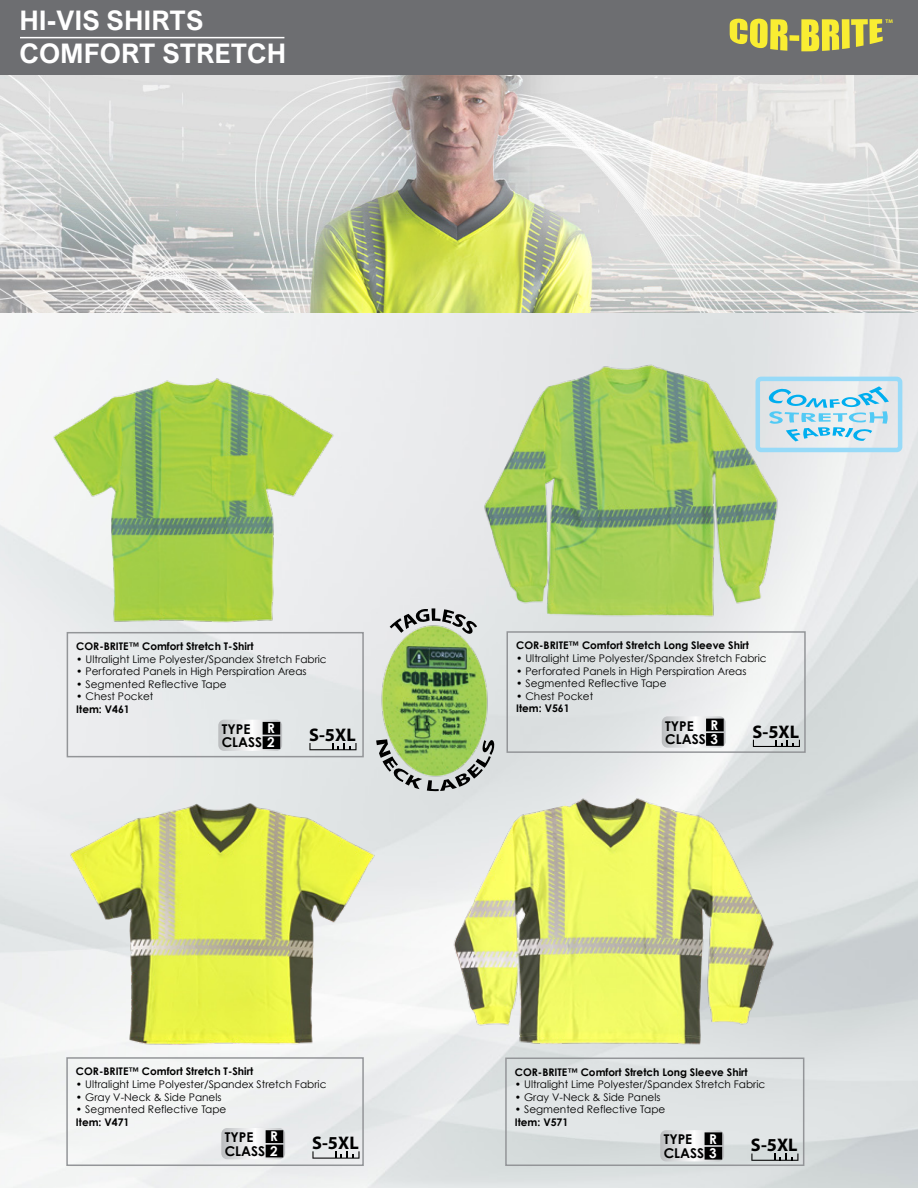
<style>
.page{position:relative;width:918px;height:1188px;background:#fff}
.page>*{position:absolute;margin:0;border:0;box-sizing:border-box;transform-origin:0 0}
.t1{font:700 27px "Arial Nova";color:#fff}
.t2{font:700 18.3px "Myriad Pro";color:#000}
.t3{font:700 13.5px/13.5px "Century Gothic";color:#000}
.t4{font:700 13.5px "Century Gothic";color:#fff}
.t5{font:10.5px "Century Gothic";color:#000}
.t6{font:700 10.5px "Century Gothic";color:#000}
.t7{font:700 5.4px "Myriad Pro";color:#f9ed32}
.s1{color:#fff}
</style>
<div class="page">
<img style="left:0;top:313px;width:918px;height:875px">
<img style="left:0;top:74px;width:918px;height:239px">
<div style="left:67px;top:632px;width:297px;height:125px;border:2px solid #939598"></div>
<div style="left:507px;top:631px;width:299px;height:122px;border:2px solid #939598"></div>
<img style="left:46px;top:371px;width:296px;height:270px">
<img style="left:477px;top:357px;width:311px;height:271px">
<img style="left:375px;top:620px;width:121px;height:141px">
<div style="left:66px;top:1057px;width:298px;height:109px;border:2px solid #939598"></div>
<div style="left:505px;top:1058px;width:299px;height:108px;border:2px solid #939598"></div>
<div style="left:756px;top:377px;width:146px;height:75px;border:4px solid #97daf8;border-radius:3px"></div>
<svg style="left:768px;top:386px;width:121px;height:55px;background:#b7ddec"></svg>
<svg style="left:390px;top:608px;width:87px;height:26px;background:#a7ac9f"></svg>
<svg style="left:376px;top:739px;width:119px;height:52px;background:#97af7e"></svg>
<img style="left:61px;top:761px;width:320px;height:320px">
<img style="left:445px;top:751px;width:338px;height:339px">
<div style="left:0;top:0;width:918px;height:74px;background:#6d6e71"></div>
<svg style="left:730px;top:19px;width:153px;height:32px"></svg>
<svg style="left:753px;top:740px;width:47px;height:7px"></svg>
<svg style="left:662px;top:716px;width:64px;height:32px"></svg>
<div style="left:706px;top:719px;width:18px;height:12px;background:#000;border:2px solid #000"></div>
<div style="left:706px;top:733px;width:18px;height:13px;background:#000;border:2px solid #000"></div>
<svg style="left:751px;top:1154px;width:47px;height:7px"></svg>
<svg style="left:660px;top:1130px;width:64px;height:31px"></svg>
<div style="left:705px;top:1132px;width:17px;height:13px;background:#000;border:2px solid #000"></div>
<div style="left:705px;top:1147px;width:17px;height:13px;background:#000;border:2px solid #000"></div>
<svg style="left:312px;top:1151px;width:48px;height:8px"></svg>
<svg style="left:221px;top:1128px;width:64px;height:31px"></svg>
<div style="left:266px;top:1130px;width:17px;height:13px;background:#000;border:2px solid #000"></div>
<div style="left:266px;top:1145px;width:17px;height:12px;background:#000"></div>
<svg style="left:309px;top:743px;width:48px;height:7px"></svg>
<svg style="left:218px;top:720px;width:64px;height:31px"></svg>
<div style="left:263px;top:722px;width:17px;height:13px;background:#000;border:2px solid #000"></div>
<div style="left:263px;top:736px;width:17px;height:13px;background:#000;border:2px solid #000"></div>
<hr style="left:20px;top:37px;width:264px;height:1px;background:#fff">
<h1 class="t1" style="left:19px;top:5px;width:186px">HI-VIS SHIRTS</h1>
<p class="t7" style="left:886px;top:18px;width:9px">TM</p>
<h1 class="t1" style="left:19px;top:38px;width:268px">COMFORT STRETCH</h1>
<p class="t6" style="left:76px;top:640px;width:179px">COR-BRITE™ Comfort Stretch T-Shirt</p>
<p class="t5" style="left:76px;top:652px;width:252px">• Ultralight Lime Polyester/Spandex Stretch Fabric</p>
<p class="t5" style="left:76px;top:665px;width:232px">• Perforated Panels in High Perspiration Areas</p>
<p class="t5" style="left:76px;top:678px;width:152px">• Segmented Reflective Tape</p>
<p class="t5" style="left:76px;top:690px;width:79px">• Chest Pocket</p>
<p class="t6" style="left:76px;top:703px;width:55px">Item: V461</p>
<p class="t6" style="left:516px;top:639px;width:234px">COR-BRITE™ Comfort Stretch Long Sleeve Shirt</p>
<p class="t5" style="left:516px;top:652px;width:252px">• Ultralight Lime Polyester/Spandex Stretch Fabric</p>
<p class="t5" style="left:516px;top:664px;width:232px">• Perforated Panels in High Perspiration Areas</p>
<p class="t5" style="left:516px;top:677px;width:152px">• Segmented Reflective Tape</p>
<p class="t5" style="left:516px;top:690px;width:79px">• Chest Pocket</p>
<p class="t6" style="left:516px;top:702px;width:55px">Item: V561</p>
<p class="t4" style="left:267px;top:720px;width:9px">R</p>
<p class="t3" style="left:222px;top:722px;width:54px">TYPE<br>CLASS <span class="s1">2</span></p>
<h2 class="t2" style="left:309px;top:723px;width:48px">S-5XL</h2>
<p class="t4" style="left:711px;top:716px;width:9px">R</p>
<p class="t3" style="left:665px;top:719px;width:54px">TYPE<br>CLASS <span class="s1">3</span></p>
<h2 class="t2" style="left:752px;top:719px;width:48px">S-5XL</h2>
<p class="t6" style="left:76px;top:1065px;width:179px">COR-BRITE™ Comfort Stretch T-Shirt</p>
<p class="t5" style="left:76px;top:1078px;width:252px">• Ultralight Lime Polyester/Spandex Stretch Fabric</p>
<p class="t5" style="left:76px;top:1090px;width:147px">• Gray V-Neck &amp; Side Panels</p>
<p class="t5" style="left:76px;top:1103px;width:152px">• Segmented Reflective Tape</p>
<p class="t6" style="left:76px;top:1115px;width:55px">Item: V471</p>
<p class="t6" style="left:515px;top:1065px;width:234px">COR-BRITE™ Comfort Stretch Long Sleeve Shirt</p>
<p class="t5" style="left:515px;top:1078px;width:252px">• Ultralight Lime Polyester/Spandex Stretch Fabric</p>
<p class="t5" style="left:515px;top:1091px;width:147px">• Gray V-Neck &amp; Side Panels</p>
<p class="t5" style="left:515px;top:1103px;width:152px">• Segmented Reflective Tape</p>
<p class="t6" style="left:515px;top:1116px;width:55px">Item: V571</p>
<p class="t4" style="left:270px;top:1128px;width:9px">R</p>
<p class="t3" style="left:225px;top:1130px;width:54px">TYPE<br>CLASS <span class="s1">2</span></p>
<h2 class="t2" style="left:312px;top:1131px;width:48px">S-5XL</h2>
<p class="t4" style="left:709px;top:1130px;width:9px">R</p>
<p class="t3" style="left:664px;top:1132px;width:54px">TYPE<br>CLASS <span class="s1">3</span></p>
<h2 class="t2" style="left:751px;top:1133px;width:48px">S-5XL</h2>
</div>
